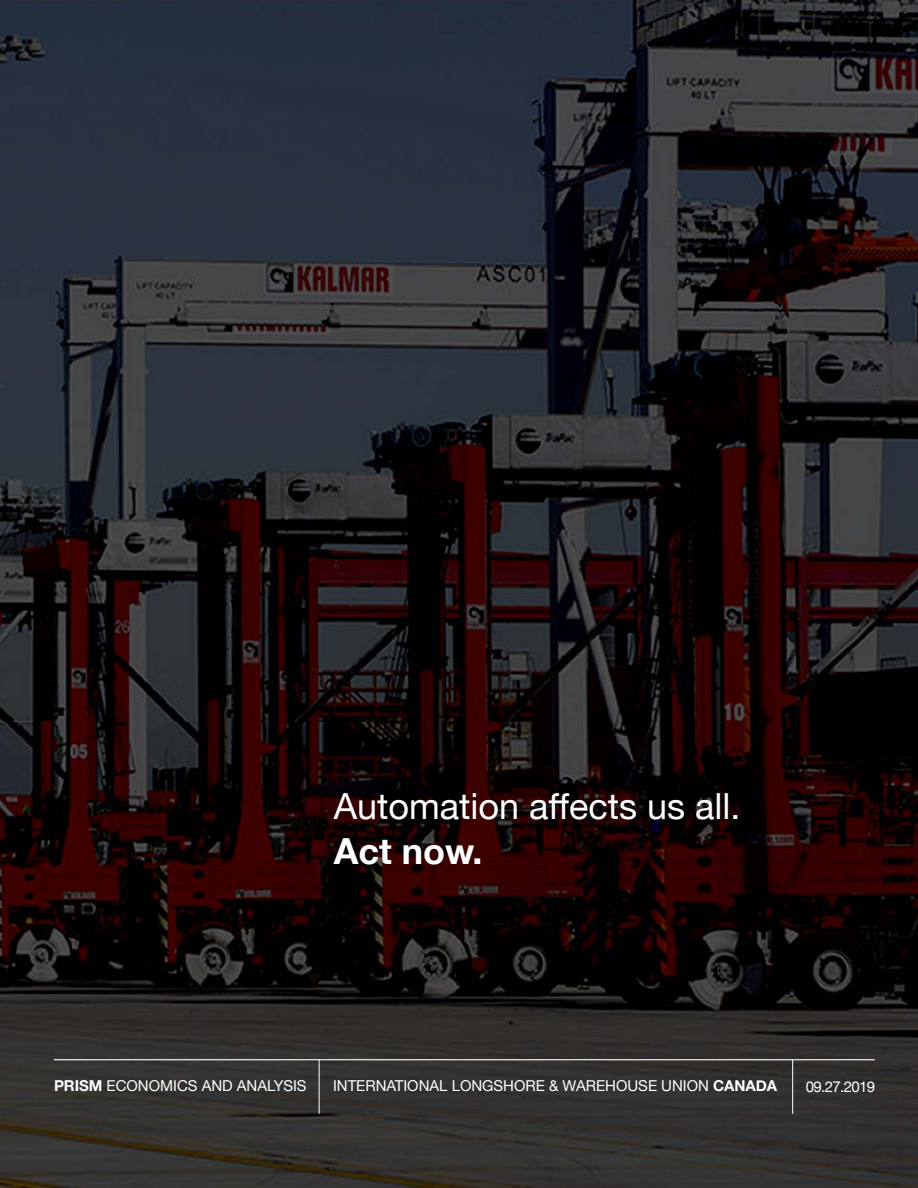
<style>
.page{position:relative;width:918px;height:1188px;background:#fff}
.page>*{position:absolute;margin:0;border:0;box-sizing:border-box;transform-origin:0 0}
.t1{font:36px "Helvetica Neue";color:#fff}
.t2{font:700 36px "Helvetica Neue";color:#fff}
.t3{font:15px "Helvetica Neue";color:#fff}
.s1{font-weight:700}
</style>
<div class="page">
<img style="left:0;top:0;width:918px;height:1188px">
<hr style="left:54px;top:1059px;width:821px;height:1px;background:#fff">
<hr style="left:319px;top:1060px;width:1px;height:54px;background:#fff">
<hr style="left:792px;top:1060px;width:1px;height:54px;background:#fff">
<h1 class="t1" style="left:334px;top:780px;width:408px">Automation affects us all.</h1>
<h1 class="t2" style="left:334px;top:838px;width:150px">Act now.</h1>
<p class="t3" style="left:54px;top:1079px;width:254px"><span class="s1">PRISM</span> ECONOMICS AND ANALYSIS</p>
<p class="t3" style="left:333px;top:1079px;width:446px">INTERNATIONAL LONGSHORE &amp; WAREHOUSE UNION <span class="s1">CANADA</span></p>
<p class="t3" style="left:806px;top:1080px;width:71px">09.27.2019</p>
</div>
